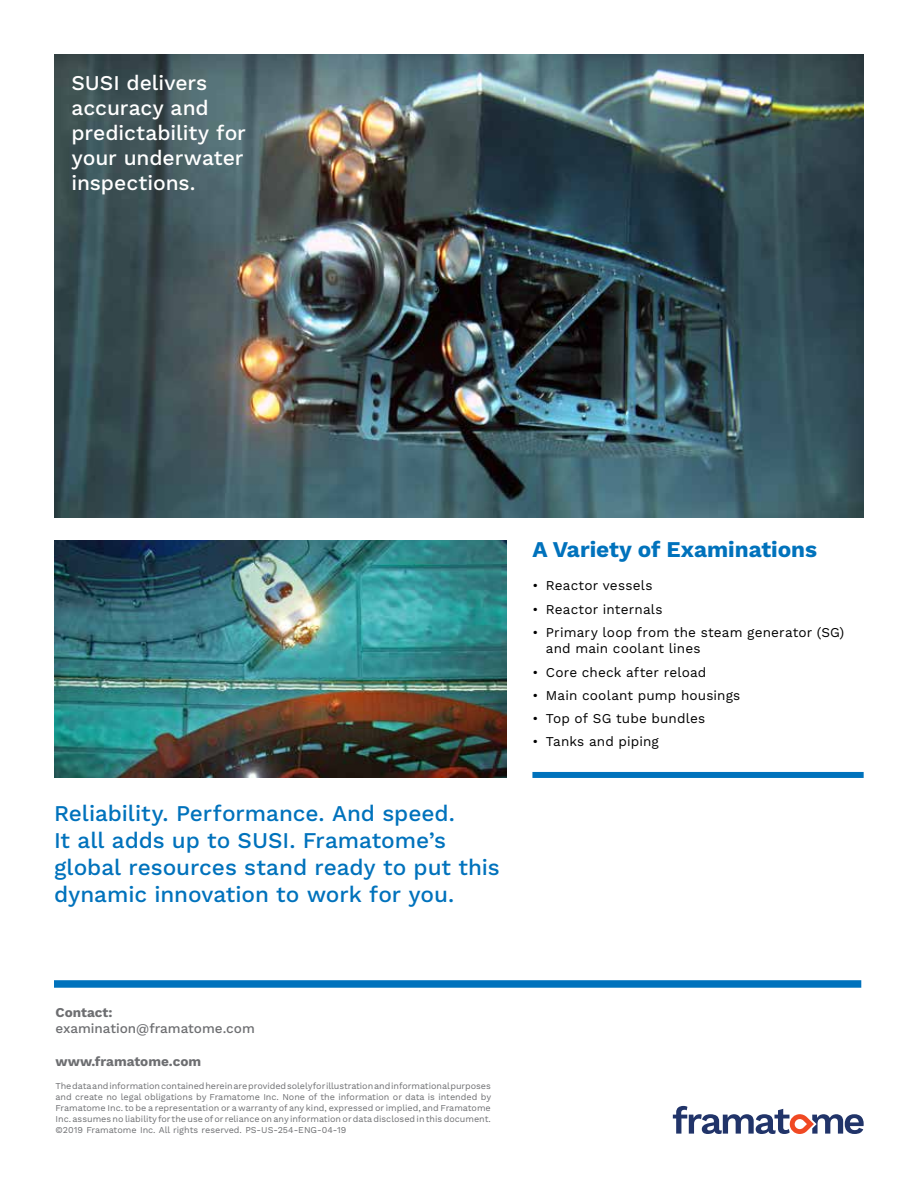
<style>
.page{position:relative;width:918px;height:1188px;background:#fff}
.page>*{position:absolute;margin:0;border:0;box-sizing:border-box;transform-origin:0 0}
.t1{font:500 22.5px/27px "Work Sans";letter-spacing:-.005em;color:#0072bc}
.t2{font:700 22.5px "Work Sans";color:#0072bc}
.t3{font:500 21px/25.2px "Work Sans";letter-spacing:-.005em;color:#fff}
.t4{font:13.5px/16.5px "Work Sans";letter-spacing:.01em;color:#000}
.t5{font:700 13.5px "Work Sans";color:#6d6e71}
.t6{font:500 13.5px "Work Sans";color:#6d6e71}
.t7{font:9px/10.8px "Work Sans";color:#6d6e71;text-align:justify}
</style>
<div class="page">
<svg style="left:673px;top:1106px;width:191px;height:28px"></svg>
<div style="left:54px;top:980px;width:807px;height:8px;background:#0072bc"></div>
<img style="left:54px;top:54px;width:810px;height:463px">
<img style="left:54px;top:540px;width:453px;height:238px">
<div style="left:532px;top:772px;width:332px;height:6px;background:#0072bc"></div>
<h2 class="t3" style="left:72px;top:71px;width:176px">SUSI delivers accuracy and predictability for your underwater inspections.</h2>
<h1 class="t1" style="left:54px;top:800px;width:447px">Reliability. Performance. And speed.<br>It all adds up to SUSI. Framatome’s global resources stand ready to put this dynamic innovation to work for you.</h1>
<h1 class="t2" style="left:532px;top:537px;width:286px">A Variety of Examinations</h1>
<h3 class="t4" style="left:532px;top:578px;width:122px">• Reactor vessels</h3>
<h3 class="t4" style="left:532px;top:601px;width:132px">• Reactor internals</h3>
<h3 class="t4" style="left:546px;top:625px;width:300px;text-indent:-14px">• Primary loop from the steam generator (SG) and main coolant lines</h3>
<h3 class="t4" style="left:532px;top:664px;width:175px">• Core check after reload</h3>
<h3 class="t4" style="left:532px;top:688px;width:209px">• Main coolant pump housings</h3>
<h3 class="t4" style="left:532px;top:711px;width:174px">• Top of SG tube bundles</h3>
<h3 class="t4" style="left:532px;top:734px;width:128px">• Tanks and piping</h3>
<h3 class="t5" style="left:56px;top:1004px;width:59px">Contact:</h3>
<h3 class="t6" style="left:56px;top:1021px;width:201px">examination@framatome.com</h3>
<h3 class="t5" style="left:56px;top:1054px;width:147px">www.framatome.com</h3>
<p class="t7" style="left:56px;top:1081px;width:437px">The data and information contained herein are provided solely for illustration and informational purposes and create no legal obligations by Framatome Inc. None of the information or data is intended by Framatome Inc. to be a representation or a warranty of any kind, expressed or implied, and Framatome Inc. assumes no liability for the use of or reliance on any information or data disclosed in this document. ©2019 Framatome Inc. All rights reserved. PS-US-254-ENG-04-19</p>
</div>
